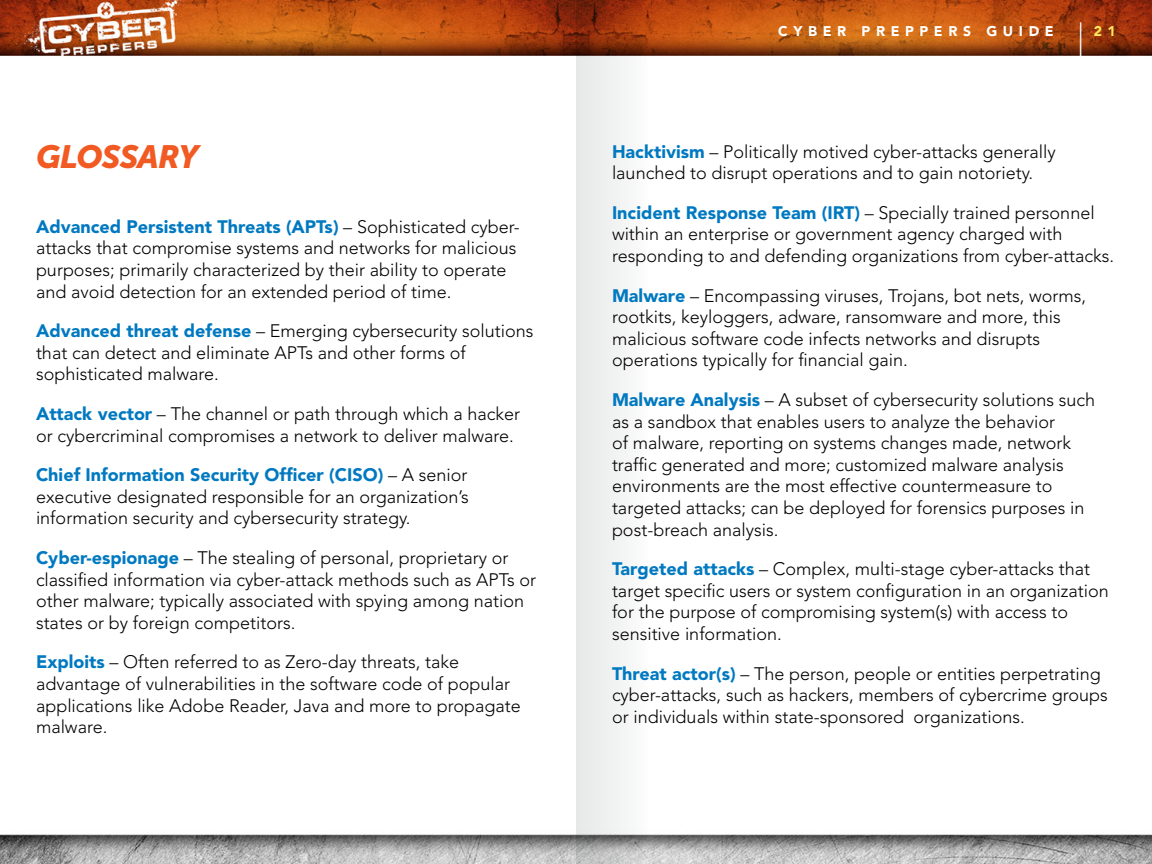
<style>
.page{position:relative;width:1152px;height:864px;background:#fff}
.page>*{position:absolute;margin:0;border:0;box-sizing:border-box;transform-origin:0 0}
.t1{font:500 56px "Avenir";color:#fff;scale:.25 1}
.t2{font:italic 32px "Museo Sans 900";letter-spacing:-.025em;color:#f15a22}
.t3{font:300 18px/21.6px "Avenir";color:#000}
.t4{font:900 14px "Avenir";letter-spacing:.4em;color:#fff}
.t5{font:900 14px "Avenir";color:#ffe95e}
.s1{font-weight:900;color:#0079c1}
</style>
<div class="page">
<img style="left:0;top:0;width:1152px;height:864px">
<svg style="left:576px;top:0;width:73px;height:864px"></svg>
<h2 class="t2" style="left:36px;top:139px;width:164px">GLOSSARY</h2>
<p class="t3" style="left:36px;top:216px;width:485px"><span class="s1">Advanced Persistent Threats (APTs)</span> – Sophisticated cyber&shy;attacks that compromise systems and networks for malicious purposes; primarily characterized by their ability to operate and avoid detection for an extended period of time.</p>
<p class="t3" style="left:36px;top:320px;width:499px"><span class="s1">Advanced threat defense</span> – Emerging cybersecurity solutions that can detect and eliminate APTs and other forms of sophisticated malware.</p>
<p class="t3" style="left:36px;top:403px;width:486px"><span class="s1">Attack vector</span> – The channel or path through which a hacker or cybercriminal compromises a network to deliver malware.</p>
<p class="t3" style="left:36px;top:464px;width:434px;text-align:justify"><span class="s1">Chief Information Security Officer (CISO)</span> – A senior executive designated responsible for an organization’s information security and cybersecurity strategy.</p>
<p class="t3" style="left:36px;top:547px;width:502px"><span class="s1">Cyber-espionage</span> – The stealing of personal, proprietary or classified information via cyber-attack methods such as APTs or other malware; typically associated with spying among nation states or by foreign competitors.</p>
<p class="t3" style="left:36px;top:651px;width:486px"><span class="s1">Exploits</span> – Often referred to as Zero-day threats, take advantage of vulnerabilities in the software code of popular applications like Adobe Reader, Java and more to propagate malware.</p>
<p class="t4" style="left:778px;top:23px;width:139px">Cyber Prepp</p>
<p class="t4" style="left:934px;top:23px;width:121px">ers Guide</p>
<h1 class="t1" style="left:1079px;top:10px;width:17px">I</h1>
<p class="t5" style="left:1094px;top:23px;width:24px">2 1</p>
<p class="t3" style="left:612px;top:141px;width:445px"><span class="s1">Hacktivism</span> – Politically motived cyber-attacks generally launched to disrupt operations and to gain notoriety.</p>
<p class="t3" style="left:612px;top:202px;width:504px"><span class="s1">Incident Response Team (IRT)</span> – Specially trained personnel within an enterprise or government agency charged with responding to and defending organizations from cyber-attacks.</p>
<p class="t3" style="left:612px;top:285px;width:476px"><span class="s1">Malware</span> – Encompassing viruses, Trojans, bot nets, worms, rootkits, keyloggers, adware, ransomware and more, this malicious software code infects networks and disrupts operations typically for financial gain.</p>
<p class="t3" style="left:612px;top:389px;width:485px"><span class="s1">Malware Analysis</span> – A subset of cybersecurity solutions such as a sandbox that enables users to analyze the behavior<br>of malware, reporting on systems changes made, network traffic generated and more; customized malware analysis environments are the most effective countermeasure to targeted attacks; can be deployed for forensics purposes in post-breach analysis.</p>
<p class="t3" style="left:612px;top:558px;width:498px"><span class="s1">Targeted attacks</span> – Complex, multi-stage cyber-attacks that target specific users or system configuration in an organization for the purpose of compromising system(s) with access to sensitive information.</p>
<p class="t3" style="left:612px;top:663px;width:497px"><span class="s1">Threat actor(s)</span> – The person, people or entities perpetrating cyber-attacks, such as hackers, members of cybercrime groups or individuals within state-sponsored organizations.</p>
</div>
